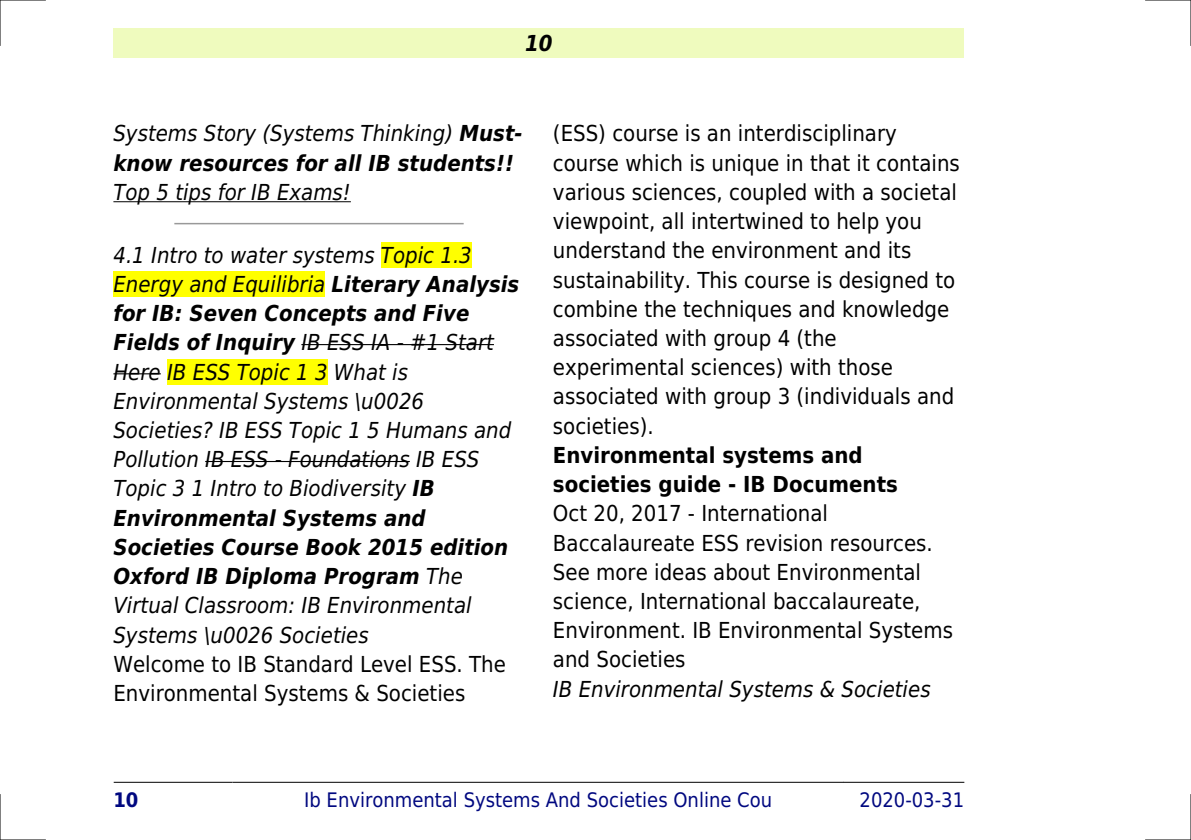
<style>
.page{position:relative;width:1191px;height:840px;background:#fff}
.page>*{position:absolute;margin:0;border:0;box-sizing:border-box;transform-origin:0 0}
.t1{font:22px/29.2px "DejaVu Sans Condensed";color:#000}
.t2{font:italic 22px/29.2px "DejaVu Sans Condensed";color:#000}
.t3{font:italic 700 22px/29.2px "DejaVu Sans Condensed";color:#000}
.t4{font:700 22px/29.2px "DejaVu Sans Condensed";color:#000}
.t5{font:20px "DejaVu Sans Condensed";color:#000880}
.t6{font:700 20px "DejaVu Sans Condensed";color:#000880}
.s1{font-weight:400}
.s2{font-weight:700}
</style>
<div class="page">
<div style="left:113px;top:28px;width:851px;height:30px;background:#effbbe"></div>
<hr style="left:114px;top:781px;width:119px;height:1px;background:#000">
<hr style="left:233px;top:781px;width:610px;height:1px;background:#000">
<hr style="left:844px;top:781px;width:120px;height:1px;background:#000">
<hr style="left:113px;top:201px;width:238px;height:1px;background:#000">
<hr style="left:175px;top:223px;width:288px;height:1px;background:#999">
<div style="left:381px;top:242px;width:91px;height:26px;background:#ff0"></div>
<div style="left:113px;top:271px;width:212px;height:26px;background:#ff0"></div>
<hr style="left:301px;top:344px;width:193px;height:1px;background:#000">
<hr style="left:113px;top:373px;width:48px;height:1px;background:#000">
<div style="left:167px;top:359px;width:161px;height:25px;background:#ff0"></div>
<hr style="left:205px;top:460px;width:205px;height:2px;background:#000">
<hr style="left:0;top:0;width:45px;height:1px;background:#000">
<hr style="left:1145px;top:0;width:46px;height:1px;background:#000">
<hr style="left:0;top:839px;width:45px;height:1px;background:#000">
<hr style="left:1145px;top:839px;width:46px;height:1px;background:#000">
<hr style="left:0;top:0;width:1px;height:45px;background:#000">
<hr style="left:0;top:794px;width:1px;height:45px;background:#000">
<hr style="left:1190px;top:0;width:1px;height:45px;background:#000">
<hr style="left:1190px;top:794px;width:1px;height:45px;background:#000">
<p class="t3" style="left:525px;top:28px;width:29px">10</p>
<p class="t3" style="left:113px;top:119px;width:411px"><span class="s1">Systems Story (Systems Thinking)</span> Must&shy;know resources for all IB students!!</p>
<p class="t2" style="left:113px;top:177px;width:239px">Top 5 tips for IB Exams!</p>
<p class="t2" style="left:113px;top:240px;width:407px">4.1 Intro to water systems Topic 1.3<br>Energy and Equilibria <span class="s2">Literary Analysis for IB: Seven Concepts and Five<br>Fields of Inquiry</span> IB ESS IA - #1 Start<br>Here IB ESS Topic 1 3 What is<br>Environmental Systems \u0026<br>Societies? IB ESS Topic 1 5 Humans and<br>Pollution IB ESS - Foundations IB ESS<br>Topic 3 1 Intro to Biodiversity <span class="s2">IB<br>Environmental Systems and<br>Societies Course Book 2015 edition<br>Oxford IB Diploma Program</span> The<br>Virtual Classroom: IB Environmental<br>Systems \u0026 Societies</p>
<p class="t1" style="left:113px;top:649px;width:394px">Welcome to IB Standard Level ESS. The<br>Environmental Systems &amp; Societies</p>
<p class="t1" style="left:553px;top:119px;width:408px">(ESS) course is an interdisciplinary course which is unique in that it contains various sciences, coupled with a societal viewpoint, all intertwined to help you understand the environment and its sustainability. This course is designed to combine the techniques and knowledge associated with group 4 (the experimental sciences) with those associated with group 3 (individuals and societies).</p>
<p class="t4" style="left:553px;top:440px;width:346px">Environmental systems and societies guide - IB Documents</p>
<p class="t1" style="left:553px;top:499px;width:401px">Oct 20, 2017 - International Baccalaureate ESS revision resources.<br>See more ideas about Environmental science, International baccalaureate, Environment. IB Environmental Systems and Societies</p>
<p class="t2" style="left:553px;top:674px;width:379px">IB Environmental Systems &amp; Societies</p>
<p class="t6" style="left:113px;top:787px;width:27px">10</p>
<p class="t5" style="left:304px;top:787px;width:469px">Ib Environmental Systems And Societies Online Cou</p>
<p class="t5" style="left:859px;top:787px;width:106px">2020-03-31</p>
</div>
